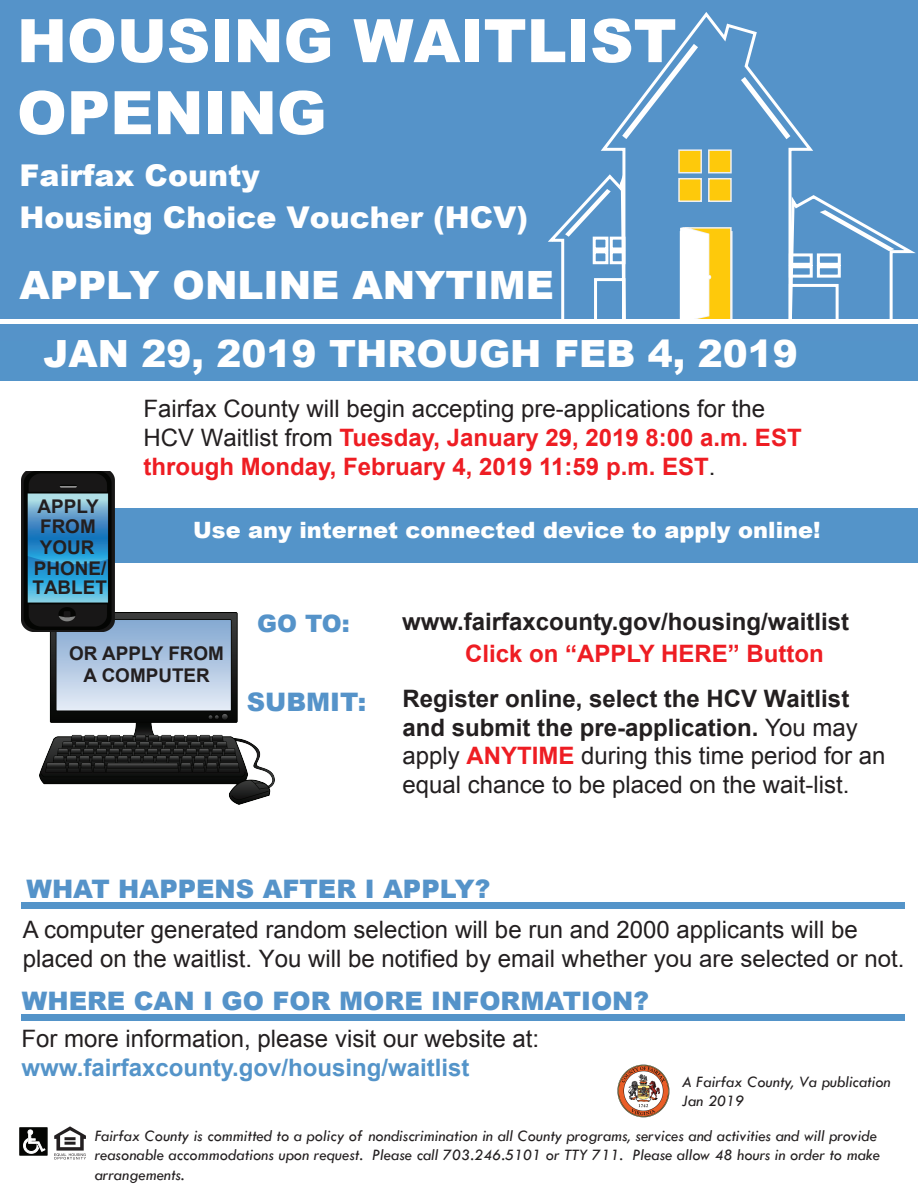
<style>
.page{position:relative;width:918px;height:1188px;background:#fff}
.page>*{position:absolute;margin:0;border:0;box-sizing:border-box;transform-origin:0 0}
.t1{font:900 60px/72px "Arial";color:#fff}
.t2{font:900 39px "Arial";color:#fff}
.t3{font:900 37.5px "Arial";color:#fff}
.t4{font:900 30px/41.8px "Arial";color:#fff}
.t5{font:900 25.5px "Arial";color:#5593c9}
.t6{font:24px/28.8px "Arial";color:#231f20}
.t7{font:700 24px/28.8px "Arial";color:#ee1d23}
.t8{font:700 24px/31.7px "Arial";color:#231f20}
.t9{font:700 24px "Arial";color:#5494c9}
.t10{font:900 24px "Arial";color:#5593c9}
.t11{font:900 22.5px "Arial";color:#fff}
.t12{font:700 18.9px/20.5px "Arial";color:#231f20;text-align:center}
.t13{font:italic 16.5px/19.8px "Tw Cen";color:#231f20}
.s1{font-weight:400;color:#231f20}
.s2{color:#ee1d23}
.s3{font-weight:700}
.s4{font-weight:700;color:#ee1d23}
.s5{font-style:inherit}
</style>
<div class="page">
<div style="left:21px;top:902px;width:883px;height:7px;background:#5494c9"></div>
<div style="left:21px;top:1015px;width:884px;height:6px;background:#5494c9"></div>
<div style="left:0;top:327px;width:918px;height:54px;background:#5494c9"></div>
<div style="left:0;top:0;width:918px;height:341px;background:#5593c9"></div>
<svg style="left:598px;top:12px;width:215px;height:175px"></svg>
<svg style="left:620px;top:42px;width:80px;height:99px"></svg>
<div style="left:678px;top:178px;width:24px;height:24px;background:#fec90b;border:2px solid #efeff0"></div>
<div style="left:678px;top:149px;width:24px;height:24px;background:#fec90b;border:2px solid #efeff0"></div>
<div style="left:708px;top:178px;width:24px;height:24px;background:#fec90b;border:2px solid #efeff0"></div>
<div style="left:708px;top:149px;width:24px;height:24px;background:#fec90b;border:2px solid #efeff0"></div>
<svg style="left:739px;top:75px;width:53px;height:66px"></svg>
<svg style="left:0;top:187px;width:918px;height:137px"></svg>
<img style="left:617px;top:1064px;width:53px;height:54px">
<div style="left:20px;top:1128px;width:27px;height:27px;background:#040503"></div>
<svg style="left:23px;top:1129px;width:23px;height:25px"></svg>
<img style="left:54px;top:1127px;width:32px;height:33px">
<div style="left:100px;top:508px;width:818px;height:54px;background:#5494c9"></div>
<img style="left:40px;top:612px;width:234px;height:193px">
<img style="left:22px;top:471px;width:92px;height:161px">
<p class="t1" style="left:17px;top:3px;width:661px">HOUSING WAITLIST<br>OPENING</p>
<p class="t4" style="left:20px;top:154px;width:510px">Fairfax County<br>Housing Choice Voucher (HCV)</p>
<p class="t2" style="left:20px;top:257px;width:536px">APPLY ONLINE ANYTIME</p>
<p class="t3" style="left:44px;top:326px;width:756px">JAN 29, 2019 THROUGH FEB 4, 2019</p>
<p class="t12" style="left:34px;top:496px;width:74px">APPLY<br>FROM<br>YOUR<br>PHONE/</p>
<p class="t12" style="left:32px;top:577px;width:76px">TABLET</p>
<p class="t7" style="left:144px;top:394px;width:660px"><span class="s1">Fairfax County will begin accepting pre-applications for the<br>HCV Waitlist from</span> Tuesday, January 29, 2019 8:00 a.m. EST through Monday, February 4, 2019 11:59 p.m. EST<span class="s1">.</span></p>
<p class="t11" style="left:193px;top:514px;width:629px">Use any internet connected device to apply online!</p>
<p class="t12" style="left:69px;top:642px;width:156px;line-height:22.6px">OR APPLY FROM<br>A COMPUTER</p>
<p class="t10" style="left:257px;top:606px;width:94px">GO TO:</p>
<p class="t8" style="left:465px;top:606px;width:386px;text-indent:-63px">www.fairfaxcounty.gov/housing/waitlist<br><span class="s2">Click on “APPLY HERE” Button</span></p>
<p class="t6" style="left:403px;top:684px;width:484px"><span class="s3">Register online, select the HCV Waitlist and submit the pre-application.</span> You may apply <span class="s4">ANYTIME</span> during this time period for an equal chance to be placed on the wait-list.</p>
<p class="t5" style="left:247px;top:683px;width:121px">SUBMIT:</p>
<h2 class="t5" style="left:27px;top:871px;width:465px">WHAT HAPPENS AFTER I APPLY?</h2>
<p class="t6" style="left:23px;top:915px;width:883px">A computer generated random selection will be run and 2000 applicants will be placed on the waitlist. <span class="s5">Y</span>ou will be notified by emai<span class="s5">l whether you are selected or not.</span></p>
<h2 class="t5" style="left:22px;top:983px;width:629px">WHERE CAN I GO FOR MORE INFORMATION?</h2>
<p class="t6" style="left:22px;top:1024px;width:519px">For more information, please visit our website at:</p>
<h2 class="t9" style="left:22px;top:1050px;width:450px">www.fairfaxcounty.gov/housing/waitlist</h2>
<p class="t13" style="left:682px;top:1071px;width:211px">A Fairfax County, Va publication<br>Jan 2019</p>
<p class="t13" style="left:95px;top:1125px;width:787px">Fairfax County is committed to a policy of nondiscrimination in all County programs, services and activities and will provide reasonable accommodations upon request. Please call 703.246.5101 or TTY 711. Please allow 48 hours in order to make arrangements.</p>
</div>
